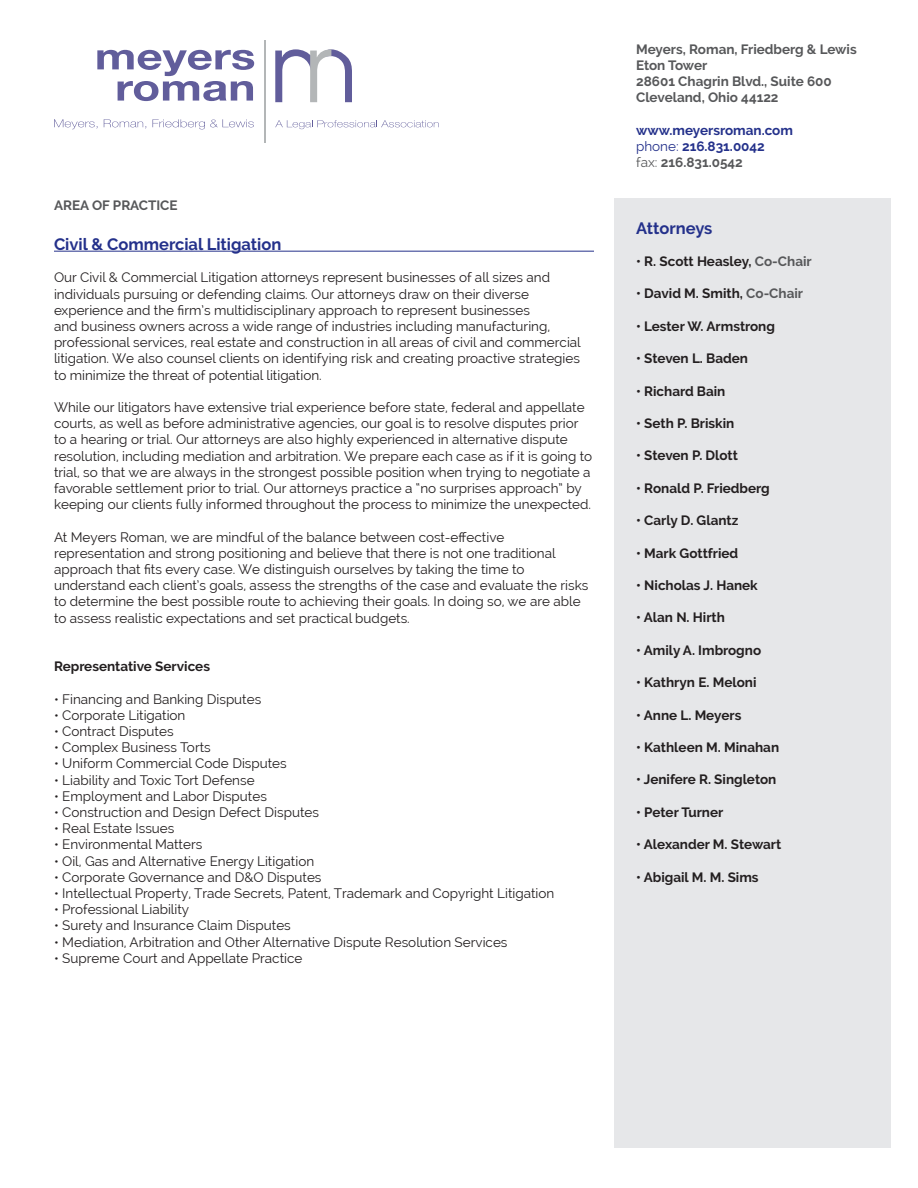
<style>
.page{position:relative;width:918px;height:1188px;background:#fff}
.page>*{position:absolute;margin:0;border:0;box-sizing:border-box;transform-origin:0 0}
.t1{font:700 16.5px "Raleway";color:#24318b}
.t2{font:13.5px/16.2px "Raleway";color:#231f20}
.t3{font:700 13.5px "Raleway";color:#231f20}
.t4{font:700 13.5px/16.2px "Raleway";color:#57585a}
.t5{font:700 13.5px/16.2px "Raleway";color:#24318b}
.s1{font-weight:400}
.s2{font-weight:400;color:#57585a}
.s3{color:#57585a}
</style>
<div class="page">
<svg style="left:275px;top:49px;width:77px;height:53px"></svg>
<svg style="left:97px;top:50px;width:157px;height:51px"></svg>
<svg style="left:54px;top:119px;width:44px;height:10px"></svg>
<svg style="left:104px;top:119px;width:42px;height:10px"></svg>
<svg style="left:153px;top:119px;width:101px;height:10px"></svg>
<svg style="left:275px;top:120px;width:164px;height:9px"></svg>
<hr style="left:264px;top:41px;width:2px;height:102px;background:#b3b6b7">
<hr style="left:54px;top:251px;width:540px;height:1px;background:#24318b">
<div style="left:615px;top:198px;width:276px;height:950px;background:#e6e7e9"></div>
<p class="t4" style="left:54px;top:198px;width:125px">AREA OF PRACTICE</p>
<p class="t1" style="left:54px;top:235px;width:229px">Civil &amp; Commercial Litigation</p>
<p class="t2" style="left:54px;top:269px;width:528px">Our Civil &amp; Commercial Litigation attorneys represent businesses of all sizes and individuals pursuing or defending claims. Our attorneys draw on their diverse experience and the firm’s multidisciplinary approach to represent businesses<br>and business owners across a wide range of industries including manufacturing, professional services, real estate and construction in all areas of civil and commercial litigation. We also counsel clients on identifying risk and creating proactive strategies to minimize the threat of potential litigation.</p>
<p class="t2" style="left:54px;top:399px;width:540px">While our litigators have extensive trial experience before state, federal and appellate courts, as well as before administrative agencies, our goal is to resolve disputes prior to a hearing or trial. Our attorneys are also highly experienced in alternative dispute resolution, including mediation and arbitration. We prepare each case as if it is going to trial, so that we are always in the strongest possible position when trying to negotiate a favorable settlement prior to trial. Our attorneys practice a “no surprises approach” by keeping our clients fully informed throughout the process to minimize the unexpected.</p>
<p class="t2" style="left:54px;top:529px;width:536px">At Meyers Roman, we are mindful of the balance between cost-effective representation and strong positioning and believe that there is not one traditional approach that fits every case. We distinguish ourselves by taking the time to understand each client’s goals, assess the strengths of the case and evaluate the risks to determine the best possible route to achieving their goals. In doing so, we are able to assess realistic expectations and set practical budgets.</p>
<p class="t3" style="left:54px;top:659px;width:158px">Representative Services</p>
<p class="t2" style="left:54px;top:691px;width:209px">• Financing and Banking Disputes</p>
<p class="t2" style="left:54px;top:707px;width:133px">• Corporate Litigation</p>
<p class="t2" style="left:54px;top:723px;width:121px">• Contract Disputes</p>
<p class="t2" style="left:54px;top:739px;width:158px">• Complex Business Torts</p>
<p class="t2" style="left:54px;top:755px;width:234px">• Uniform Commercial Code Disputes</p>
<p class="t2" style="left:54px;top:772px;width:202px">• Liability and Toxic Tort Defense</p>
<p class="t2" style="left:54px;top:788px;width:214px">• Employment and Labor Disputes</p>
<p class="t2" style="left:54px;top:804px;width:267px">• Construction and Design Defect Disputes</p>
<p class="t2" style="left:54px;top:820px;width:122px">• Real Estate Issues</p>
<p class="t2" style="left:54px;top:836px;width:150px">• Environmental Matters</p>
<p class="t2" style="left:54px;top:853px;width:262px">• Oil, Gas and Alternative Energy Litigation</p>
<p class="t2" style="left:54px;top:869px;width:269px">• Corporate Governance and D&amp;O Disputes</p>
<p class="t2" style="left:54px;top:885px;width:502px">• Intellectual Property, Trade Secrets, Patent, Trademark and Copyright Litigation</p>
<p class="t2" style="left:54px;top:901px;width:137px">• Professional Liability</p>
<p class="t2" style="left:54px;top:917px;width:238px">• Surety and Insurance Claim Disputes</p>
<p class="t2" style="left:54px;top:934px;width:455px">• Mediation, Arbitration and Other Alternative Dispute Resolution Services</p>
<p class="t2" style="left:54px;top:950px;width:250px">• Supreme Court and Appellate Practice</p>
<p class="t4" style="left:636px;top:41px;width:222px">Meyers, Roman, Friedberg &amp; Lewis<br>Eton Tower<br>28601 Chagrin Blvd., Suite 600<br>Cleveland, Ohio 44122</p>
<p class="t5" style="left:636px;top:122px;width:158px">www.meyersroman.com <span class="s1">phone:</span> 216.831.0042<br><span class="s2">fax:</span> <span class="s3">216.831.0542</span></p>
<p class="t1" style="left:636px;top:218px;width:78px">Attorneys</p>
<p class="t3" style="left:636px;top:254px;width:177px">• R. Scott Heasley, <span class="s3">Co-Chair</span></p>
<p class="t3" style="left:636px;top:286px;width:169px">• David M. Smith, <span class="s3">Co-Chair</span></p>
<p class="t3" style="left:636px;top:318px;width:140px">• Lester W. Armstrong</p>
<p class="t3" style="left:636px;top:351px;width:113px">• Steven L. Baden</p>
<p class="t3" style="left:636px;top:383px;width:91px">• Richard Bain</p>
<p class="t3" style="left:636px;top:416px;width:100px">• Seth P. Briskin</p>
<p class="t3" style="left:636px;top:448px;width:103px">• Steven P. Dlott</p>
<p class="t3" style="left:636px;top:480px;width:135px">• Ronald P. Friedberg</p>
<p class="t3" style="left:636px;top:513px;width:104px">• Carly D. Glantz</p>
<p class="t3" style="left:636px;top:545px;width:104px">• Mark Gottfried</p>
<p class="t3" style="left:636px;top:578px;width:123px">• Nicholas J. Hanek</p>
<p class="t3" style="left:636px;top:610px;width:90px">• Alan N. Hirth</p>
<p class="t3" style="left:636px;top:642px;width:127px">• Amily A. Imbrogno</p>
<p class="t3" style="left:636px;top:675px;width:122px">• Kathryn E. Meloni</p>
<p class="t3" style="left:636px;top:707px;width:107px">• Anne L. Meyers</p>
<p class="t3" style="left:636px;top:740px;width:145px">• Kathleen M. Minahan</p>
<p class="t3" style="left:636px;top:772px;width:142px">• Jenifere R. Singleton</p>
<p class="t3" style="left:636px;top:804px;width:89px">• Peter Turner</p>
<p class="t3" style="left:636px;top:837px;width:147px">• Alexander M. Stewart</p>
<p class="t3" style="left:636px;top:869px;width:124px">• Abigail M. M. Sims</p>
</div>
